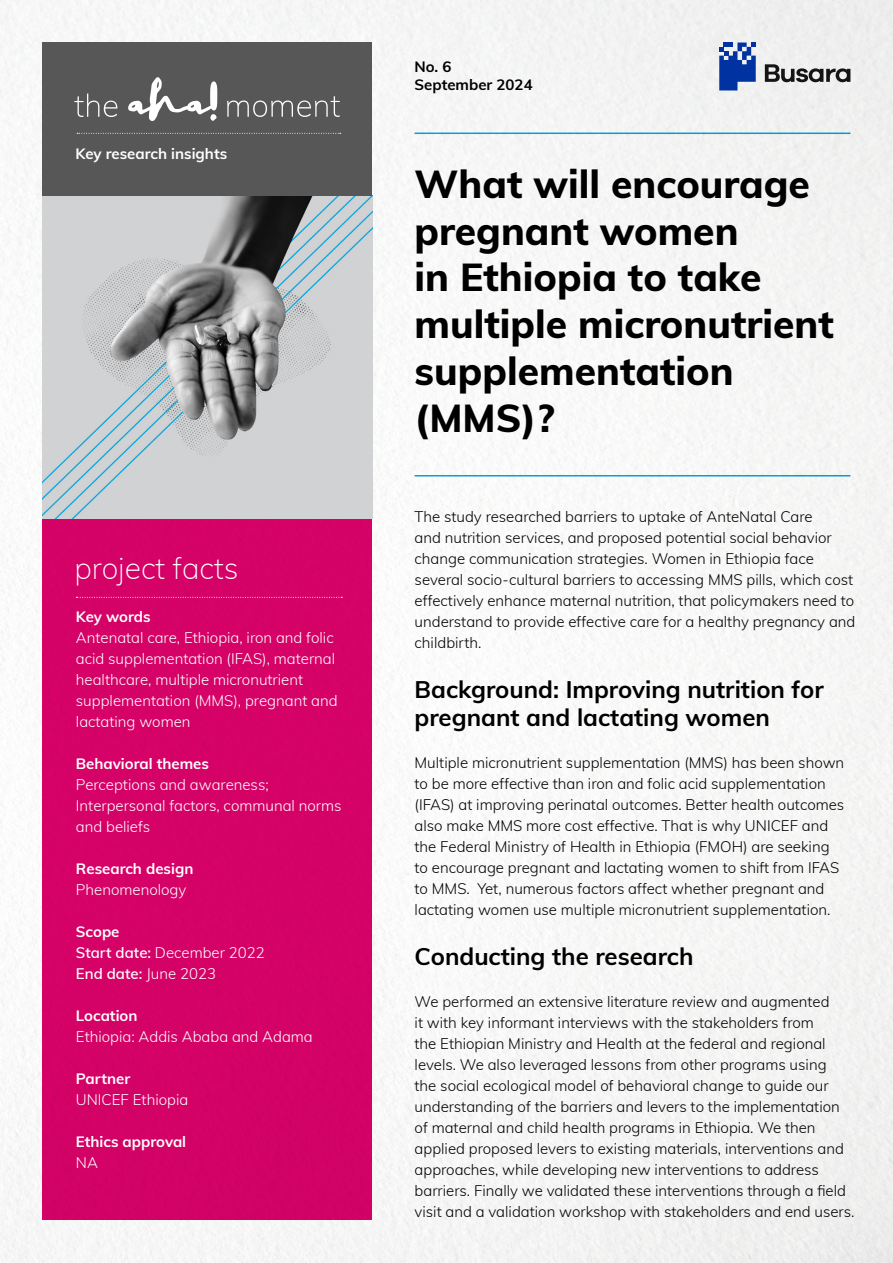
<style>
.page{position:relative;width:893px;height:1263px;background:#f6f6f6}
.page>*{position:absolute;margin:0;border:0;box-sizing:border-box;transform-origin:0 0}
.t1{font:800 39px/46.8px "Muli";color:#000}
.t2{font:200 30px "Muli";color:#fff}
.t3{font:700 24px/28.8px "Muli";color:#000}
.t4{font:300 15px/21px "Muli";color:#000}
.t5{font:300 15px/21px "Muli";color:#fff}
.t6{font:700 15px "Muli";color:#fff}
.t7{font:700 15px/18px "Muli";color:#000}
.s1{font-weight:700}
.s2{font-weight:600}
</style>
<div class="page">
<div style="left:43px;top:519px;width:329px;height:700px;background:#d90369"></div>
<svg style="left:76px;top:597px;width:266px;height:1px"></svg>
<img style="left:43px;top:196px;width:329px;height:323px">
<div style="left:43px;top:43px;width:329px;height:153px;background:#575757"></div>
<svg style="left:128px;top:77px;width:89px;height:44px"></svg>
<svg style="left:74px;top:94px;width:43px;height:23px"></svg>
<svg style="left:77px;top:133px;width:264px;height:1px"></svg>
<svg style="left:227px;top:96px;width:113px;height:21px"></svg>
<hr style="left:415px;top:475px;width:435px;height:1px;background:#00a6e0">
<hr style="left:415px;top:133px;width:435px;height:1px;background:#00a6e0">
<svg style="left:719px;top:43px;width:37px;height:47px"></svg>
<svg style="left:765px;top:64px;width:85px;height:18px"></svg>
<p class="t6" style="left:76px;top:142px;width:153px">Key research insights</p>
<h2 class="t2" style="left:74px;top:546px;width:166px">project facts</h2>
<p class="t6" style="left:76px;top:606px;width:76px">Key words</p>
<p class="t5" style="left:76px;top:626px;width:263px">Antenatal care, Ethiopia, iron and folic acid supplementation (IFAS), maternal healthcare, multiple micronutrient supplementation (MMS), pregnant and lactating women</p>
<p class="t6" style="left:76px;top:753px;width:135px">Behavioral themes</p>
<p class="t5" style="left:76px;top:773px;width:267px">Perceptions and awareness;<br>Interpersonal factors, communal norms and beliefs</p>
<p class="t6" style="left:76px;top:858px;width:119px">Research design</p>
<p class="t5" style="left:76px;top:878px;width:112px">Phenomenology</p>
<p class="t5" style="left:76px;top:920px;width:190px"><span class="s1">Scope<br></span><span class="s2">Start date:</span> December 2022<br><span class="s2">End date:</span> June 2023</p>
<p class="t6" style="left:76px;top:1005px;width:63px">Location</p>
<p class="t5" style="left:76px;top:1025px;width:238px">Ethiopia: Addis Ababa and Adama</p>
<p class="t6" style="left:76px;top:1068px;width:56px">Partner</p>
<p class="t5" style="left:76px;top:1088px;width:114px">UNICEF Ethiopia</p>
<p class="t6" style="left:76px;top:1131px;width:112px">Ethics approval</p>
<p class="t5" style="left:76px;top:1151px;width:24px">NA</p>
<p class="t7" style="left:415px;top:57px;width:120px">No. 6<br>September 2024</p>
<h1 class="t1" style="left:415px;top:158px;width:421px">What will encourage pregnant women<br>in Ethiopia to take multiple micronutrient supplementation (MMS)?</h1>
<p class="t4" style="left:415px;top:505px;width:442px">The study researched barriers to uptake of AnteNatal Care<br>and nutrition services, and proposed potential social behavior change communication strategies. Women in Ethiopia face several socio-cultural barriers to accessing MMS pills, which cost effectively enhance maternal nutrition, that policymakers need to understand to provide effective care for a healthy pregnancy and childbirth.</p>
<h3 class="t3" style="left:415px;top:673px;width:411px">Background: Improving nutrition for pregnant and lactating women</h3>
<p class="t4" style="left:415px;top:752px;width:431px">Multiple micronutrient supplementation (MMS) has been shown to be more effective than iron and folic acid supplementation (IFAS) at improving perinatal outcomes. Better health outcomes also make MMS more cost effective. That is why UNICEF and the Federal Ministry of Health in Ethiopia (FMOH) are seeking to encourage pregnant and lactating women to shift from IFAS to MMS. Yet, numerous factors affect whether pregnant and lactating women use multiple micronutrient supplementation.</p>
<h3 class="t3" style="left:415px;top:941px;width:280px">Conducting the research</h3>
<p class="t4" style="left:415px;top:991px;width:441px">We performed an extensive literature review and augmented<br>it with key informant interviews with the stakeholders from<br>the Ethiopian Ministry and Health at the federal and regional levels. We also leveraged lessons from other programs using<br>the social ecological model of behavioral change to guide our understanding of the barriers and levers to the implementation of maternal and child health programs in Ethiopia. We then applied proposed levers to existing materials, interventions and approaches, while developing new interventions to address barriers. Finally we validated these interventions through a field visit and a validation workshop with stakeholders and end users.</p>
</div>
